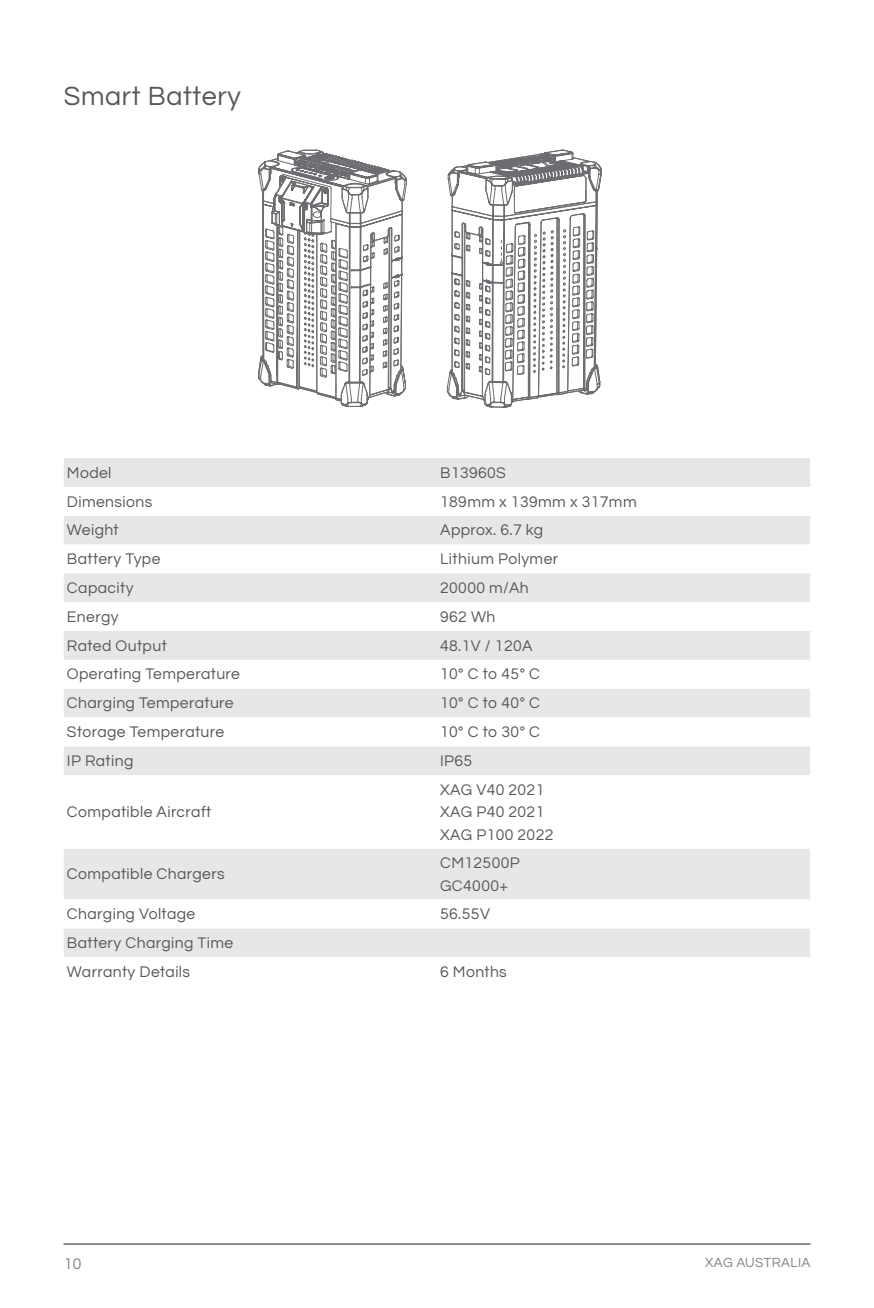
<style>
.page{position:relative;width:874px;height:1308px;background:#fff}
.page>*{position:absolute;margin:0;border:0;box-sizing:border-box;transform-origin:0 0}
.t1{font:27px "Questrial";letter-spacing:.025em;color:#57585a}
.正文{font:15.75px/22.5px "Questrial";letter-spacing:.025em;color:#57585a}
.t2{font:15.75px "Questrial";color:#808285}
.t3{font:13.5px "Questrial";letter-spacing:.025em;color:#808285}
</style>
<div class="page">
<hr style="left:64px;top:1243px;width:746px;height:1px;background:#6c6d70">
<svg style="left:447px;top:150px;width:155px;height:258px"></svg>
<svg style="left:258px;top:149px;width:149px;height:258px"></svg>
<div style="left:64px;top:458px;width:746px;height:29px;background:#e6e7e9"></div>
<svg style="left:64px;top:516px;width:746px;height:441px"></svg>
<p class="t1" style="left:64px;top:78px;width:179px">Smart Battery</p>
<p class="正文" style="left:67px;top:462px;width:46px">Model</p>
<p class="正文" style="left:440px;top:462px;width:67px">B13960S</p>
<p class="正文" style="left:67px;top:490px;width:87px">Dimensions</p>
<p class="正文" style="left:440px;top:490px;width:198px">189mm x 139mm x 317mm</p>
<p class="正文" style="left:67px;top:519px;width:53px">Weight</p>
<p class="正文" style="left:440px;top:519px;width:104px">Approx. 6.7 kg</p>
<p class="正文" style="left:67px;top:548px;width:95px">Battery Type</p>
<p class="正文" style="left:440px;top:548px;width:120px">Lithium Polymer</p>
<p class="正文" style="left:67px;top:577px;width:68px">Capacity</p>
<p class="正文" style="left:440px;top:577px;width:90px">20000 m/Ah</p>
<p class="正文" style="left:67px;top:606px;width:53px">Energy</p>
<p class="正文" style="left:440px;top:606px;width:57px">962 Wh</p>
<p class="正文" style="left:67px;top:634px;width:101px">Rated Output</p>
<p class="正文" style="left:440px;top:634px;width:94px">48.1V / 120A</p>
<p class="正文" style="left:67px;top:663px;width:175px">Operating Temperature</p>
<p class="正文" style="left:440px;top:663px;width:101px">10° C to 45° C</p>
<p class="正文" style="left:67px;top:692px;width:168px">Charging Temperature</p>
<p class="正文" style="left:440px;top:692px;width:101px">10° C to 40° C</p>
<p class="正文" style="left:67px;top:721px;width:159px">Storage Temperature</p>
<p class="正文" style="left:440px;top:721px;width:101px">10° C to 30° C</p>
<p class="正文" style="left:67px;top:750px;width:68px">IP Rating</p>
<p class="正文" style="left:440px;top:750px;width:34px">IP65</p>
<p class="正文" style="left:67px;top:801px;width:146px">Compatible Aircraft</p>
<p class="正文" style="left:440px;top:778px;width:115px">XAG V40 2021<br>XAG P40 2021<br>XAG P100 2022</p>
<p class="正文" style="left:67px;top:863px;width:159px">Compatible Chargers</p>
<p class="正文" style="left:440px;top:852px;width:81px">CM12500P<br>GC4000+</p>
<p class="正文" style="left:67px;top:903px;width:130px">Charging Voltage</p>
<p class="正文" style="left:440px;top:903px;width:51px">56.55V</p>
<p class="正文" style="left:67px;top:932px;width:168px">Battery Charging Time</p>
<p class="正文" style="left:67px;top:961px;width:125px">Warranty Details</p>
<p class="正文" style="left:440px;top:961px;width:68px">6 Months</p>
<p class="t2" style="left:64px;top:1252px;width:19px">10</p>
<p class="t3" style="left:705px;top:1253px;width:107px">XAG AUSTRALIA</p>
</div>
